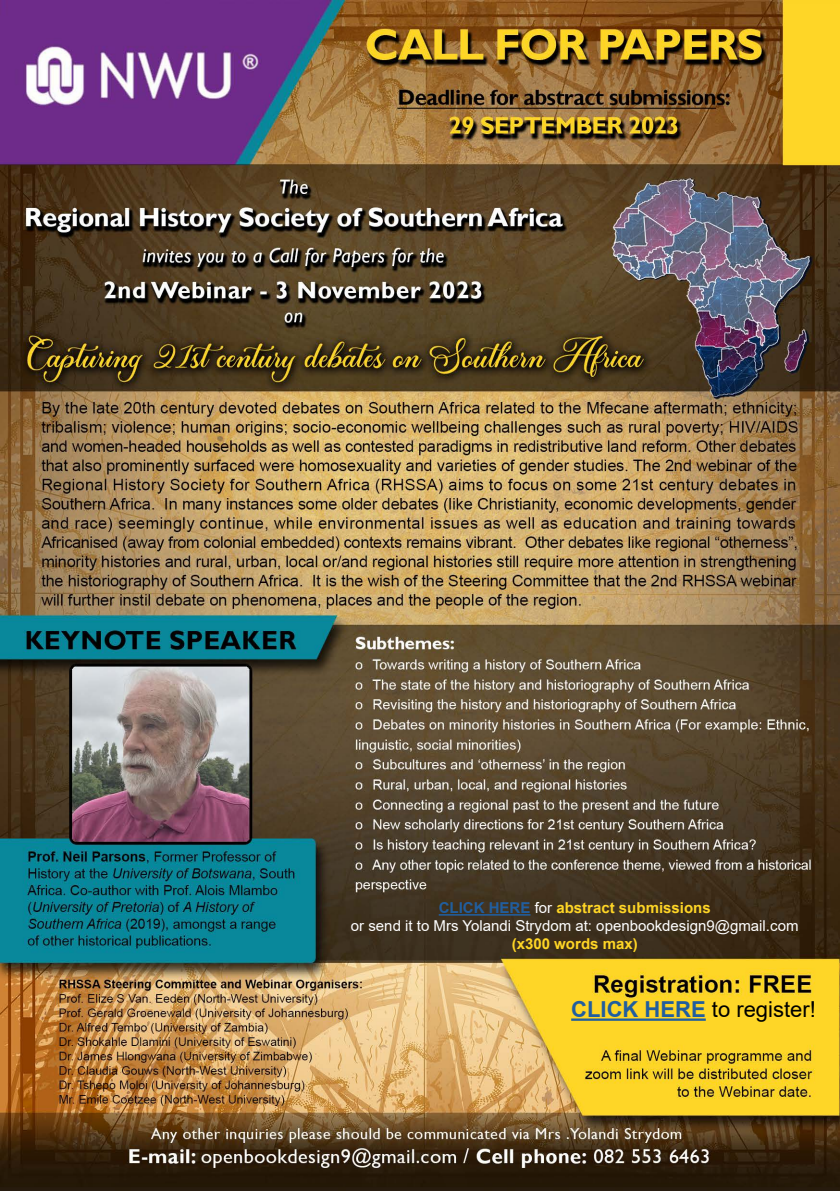
<style>
.page{position:relative;width:840px;height:1191px;background:#fff}
.page>*{position:absolute;margin:0;border:0;box-sizing:border-box;transform-origin:0 0}
.t1{font:22px "Arial";color:#000}
.t2{font:15px/18px "Arial";color:#fff;text-align:center}
.t3{font:700 15px "Arial";color:#fed526}
.s1{font-weight:700;color:#215e9e}
.s2{font-weight:700;color:#fed526}
</style>
<div class="page">
<img style="left:0;top:0;width:839px;height:1190px">
<hr style="left:571px;top:1018px;width:134px;height:2px;background:#215e9e">
<hr style="left:438px;top:914px;width:92px;height:1px;background:#215e9e">
<p class="t2" style="left:351px;top:899px;width:449px"><span class="s1">CLICK HERE</span> for <span class="s2">abstract submissions<br></span>or send it to Mrs Yolandi Strydom at: openbookdesign9@gmail.com</p>
<p class="t3" style="left:511px;top:933px;width:127px">(x300 words max)</p>
<h1 class="t1" style="left:571px;top:994px;width:246px"><span class="s1">CLICK HERE</span> to register!</h1>
</div>
